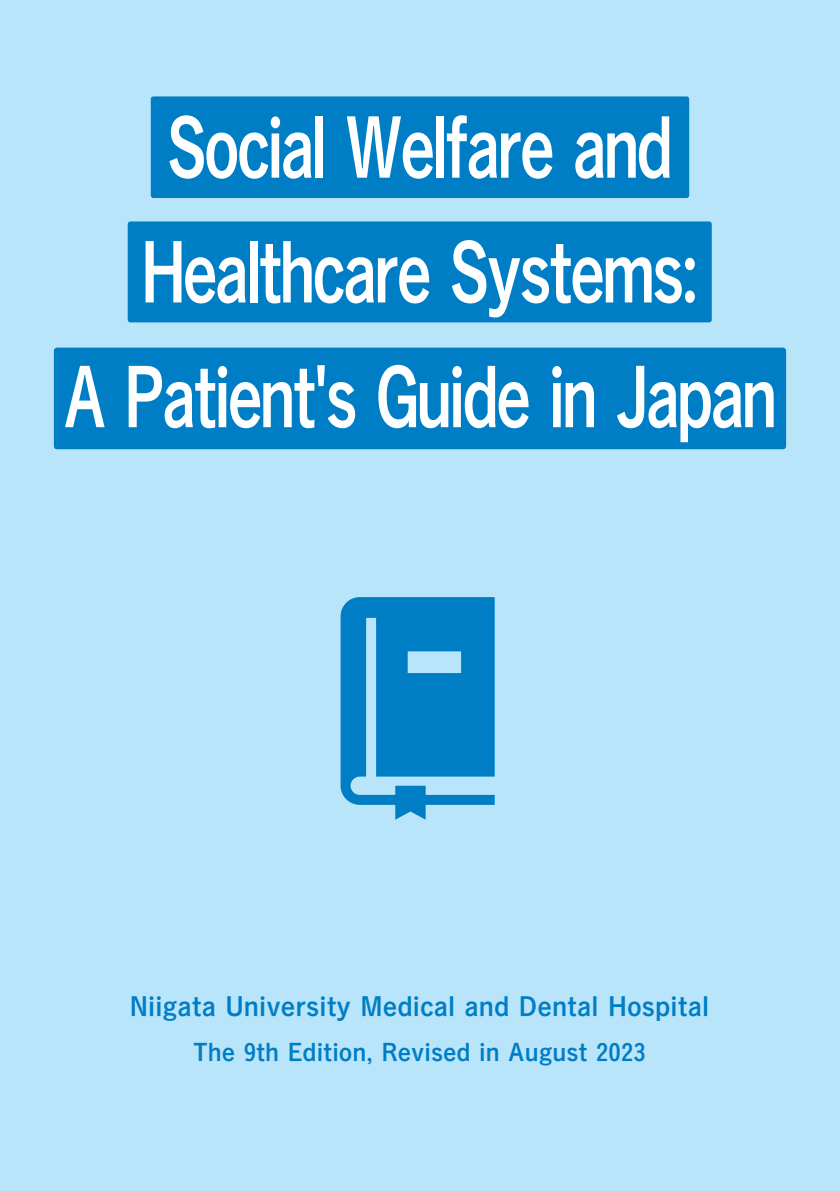
<style>
.page{position:relative;width:840px;height:1191px;background:#fff}
.page>*{position:absolute;margin:0;border:0;box-sizing:border-box;transform-origin:0 0}
.t1{font:78.8px/124.8px "Koburina Go Std N W6";letter-spacing:-.03em;color:#fff;text-align:center;scale:.79 1}
.t2{font:25.6px "Koburina Go Std N W6";letter-spacing:.03em;color:#007ec5}
.t3{font:23.4px "Koburina Go Std N W6";letter-spacing:.03em;color:#007ec5}
</style>
<div class="page">
<div style="left:0;top:0;width:839px;height:1191px;background:#b9e5fa"></div>
<svg style="left:340px;top:597px;width:154px;height:222px"></svg>
<div style="left:153px;top:99px;width:533px;height:96px;background:#007ec5"></div>
<div style="left:151px;top:96px;width:537px;height:102px;border:5px solid #007ec5"></div>
<div style="left:130px;top:224px;width:578px;height:96px;background:#007ec5"></div>
<div style="left:128px;top:221px;width:583px;height:101px;border:5px solid #007ec5"></div>
<div style="left:57px;top:350px;width:725px;height:96px;background:#007ec5"></div>
<div style="left:54px;top:347px;width:731px;height:102px;border:6px solid #007ec5"></div>
<p class="t1" style="left:64px;top:87px;width:903px">Social Welfare and<br>Healthcare Systems:<br>A Patient's Guide in Japan</p>
<p class="t2" style="left:130px;top:987px;width:579px">Niigata University Medical and Dental Hospital</p>
<p class="t3" style="left:193px;top:1034px;width:453px">The 9th Edition, Revised in August 2023</p>
</div>
